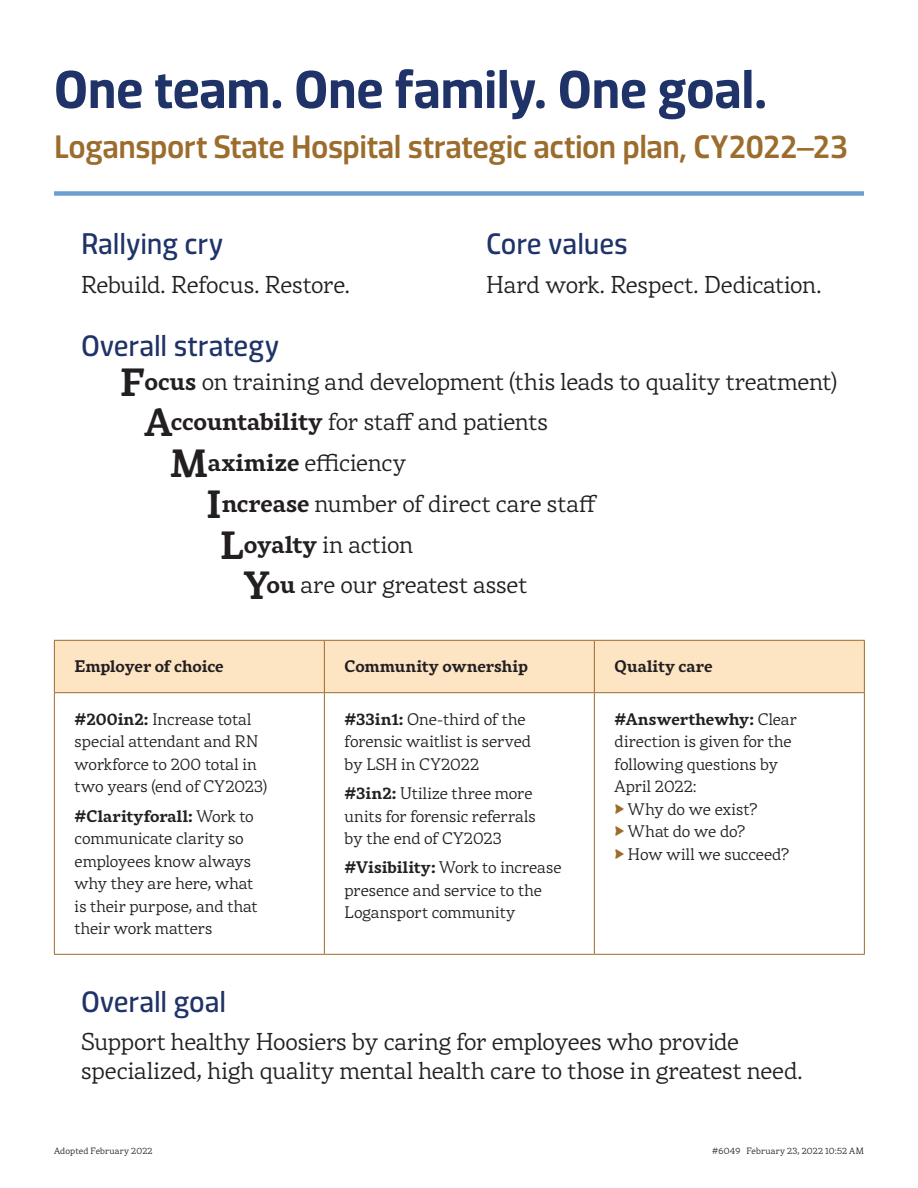
<style>
.page{position:relative;width:918px;height:1188px;background:#fff}
.page>*{position:absolute;margin:0;border:0;box-sizing:border-box;transform-origin:0 0}
.t1{font:600 54px "Dic Sans";letter-spacing:-.005em;color:#1f3369}
.H1_v2{font:500 33px "Dic Sans";letter-spacing:-.015em;color:#9c6c2d}
.t2{font:30px "Dic Sans";letter-spacing:-.005em;color:#1f3369}
.Positions_Bullets{font:300 24px "Rival";letter-spacing:-.005em;color:#231f20}
.Larger_Text{font:300 24px/28.5px "Rival";letter-spacing:-.005em;color:#231f20}
.t3{font:300 16.5px/22.5px "Rival";color:#231f20}
.t4{font:700 16.5px "Rival";color:#231f20}
.t5{font:300 9px "Rival";letter-spacing:.02em;color:#231f20}
.s1{font-weight:700;font-size:38.7px}
.s2{font-weight:700}
.s3{font-weight:700;color:#9c6c2d}
</style>
<div class="page">
<div style="left:54px;top:191px;width:810px;height:5px;background:#6d9dd3"></div>
<div style="left:55px;top:641px;width:809px;height:51px;background:#fde4c3"></div>
<hr style="left:54px;top:640px;width:270px;height:1px;background:#9c6c2d">
<hr style="left:54px;top:641px;width:1px;height:51px;background:#9c6c2d">
<hr style="left:324px;top:640px;width:270px;height:1px;background:#9c6c2d">
<hr style="left:324px;top:641px;width:1px;height:51px;background:#9c6c2d">
<hr style="left:594px;top:640px;width:271px;height:1px;background:#9c6c2d">
<hr style="left:594px;top:641px;width:1px;height:51px;background:#9c6c2d">
<hr style="left:864px;top:641px;width:1px;height:51px;background:#9c6c2d">
<hr style="left:54px;top:692px;width:270px;height:1px;background:#9c6c2d">
<hr style="left:54px;top:693px;width:1px;height:261px;background:#9c6c2d">
<hr style="left:324px;top:692px;width:270px;height:1px;background:#9c6c2d">
<hr style="left:324px;top:693px;width:1px;height:261px;background:#9c6c2d">
<hr style="left:594px;top:692px;width:271px;height:1px;background:#9c6c2d">
<hr style="left:594px;top:693px;width:1px;height:261px;background:#9c6c2d">
<hr style="left:864px;top:693px;width:1px;height:261px;background:#9c6c2d">
<hr style="left:54px;top:954px;width:270px;height:1px;background:#9c6c2d">
<hr style="left:324px;top:954px;width:270px;height:1px;background:#9c6c2d">
<hr style="left:594px;top:954px;width:271px;height:1px;background:#9c6c2d">
<h1 class="t1" style="left:54px;top:50px;width:715px">One team. One family. One goal.</h1>
<h1 class="H1_v2" style="left:54px;top:122px;width:796px">Logansport State Hospital strategic action plan, CY2022–23</h1>
<h2 class="t2" style="left:81px;top:223px;width:144px">Rallying cry</h2>
<h4 class="Larger_Text" style="left:81px;top:269px;width:270px">Rebuild. Refocus. Restore.</h4>
<h2 class="t2" style="left:486px;top:223px;width:143px">Core values</h2>
<h4 class="Larger_Text" style="left:486px;top:269px;width:337px">Hard work. Respect. Dedication.</h4>
<h2 class="t2" style="left:81px;top:324px;width:200px">Overall strategy</h2>
<p class="Positions_Bullets" style="left:120px;top:364px;width:719px"><span class="s1">F</span><span class="s2">ocus</span> on training and development (this leads to quality treatment)</p>
<p class="Positions_Bullets" style="left:145px;top:405px;width:405px"><span class="s1">A</span><span class="s2">ccountability</span> for staff and patients</p>
<p class="Positions_Bullets" style="left:170px;top:446px;width:237px"><span class="s1">M</span><span class="s2">aximize</span> efficiency</p>
<p class="Positions_Bullets" style="left:207px;top:486px;width:392px"><span class="s1">I</span><span class="s2">ncrease</span> number of direct care staff</p>
<p class="Positions_Bullets" style="left:220px;top:527px;width:194px"><span class="s1">L</span><span class="s2">oyalty</span> in action</p>
<p class="Positions_Bullets" style="left:244px;top:568px;width:285px"><span class="s1">Y</span><span class="s2">ou</span> are our greatest asset</p>
<p class="t4" style="left:75px;top:654px;width:151px">Employer of choice</p>
<p class="t4" style="left:345px;top:654px;width:185px">Community ownership</p>
<p class="t4" style="left:615px;top:654px;width:99px">Quality care</p>
<p class="t3" style="left:75px;top:707px;width:194px"><span class="s2">#200in2:</span> Increase total special attendant and RN workforce to 200 total in two years (end of CY2023)</p>
<p class="t3" style="left:75px;top:804px;width:184px"><span class="s2">#Clarityforall:</span> Work to communicate clarity so employees know always why they are here, what is their purpose, and that their work matters</p>
<p class="t3" style="left:345px;top:707px;width:188px"><span class="s2">#33in1:</span> One-third of the forensic waitlist is served by LSH in CY2022</p>
<p class="t3" style="left:345px;top:782px;width:193px"><span class="s2">#3in2:</span> Utilize three more units for forensic referrals by the end of CY2023</p>
<p class="t3" style="left:345px;top:856px;width:218px"><span class="s2">#Visibility:</span> Work to increase presence and service to the<br>Logansport community</p>
<p class="t3" style="left:615px;top:707px;width:184px"><span class="s2">#Answerthewhy:</span> Clear direction is given for the following questions by<br>April 2022:<br><span class="s3">▶</span> Why do we exist?<br><span class="s3">▶</span> What do we do?<br><span class="s3">▶</span> How will we succeed?</p>
<h2 class="t2" style="left:81px;top:980px;width:147px">Overall goal</h2>
<h4 class="Larger_Text" style="left:81px;top:1027px;width:723px">Support healthy Hoosiers by caring for employees who provide specialized, high quality mental health care to those in greatest need.</h4>
<p class="t5" style="left:54px;top:1145px;width:100px">Adopted February 2022</p>
<p class="t5" style="left:712px;top:1145px;width:153px">#6049 February 23, 2022 10:52 AM</p>
</div>
